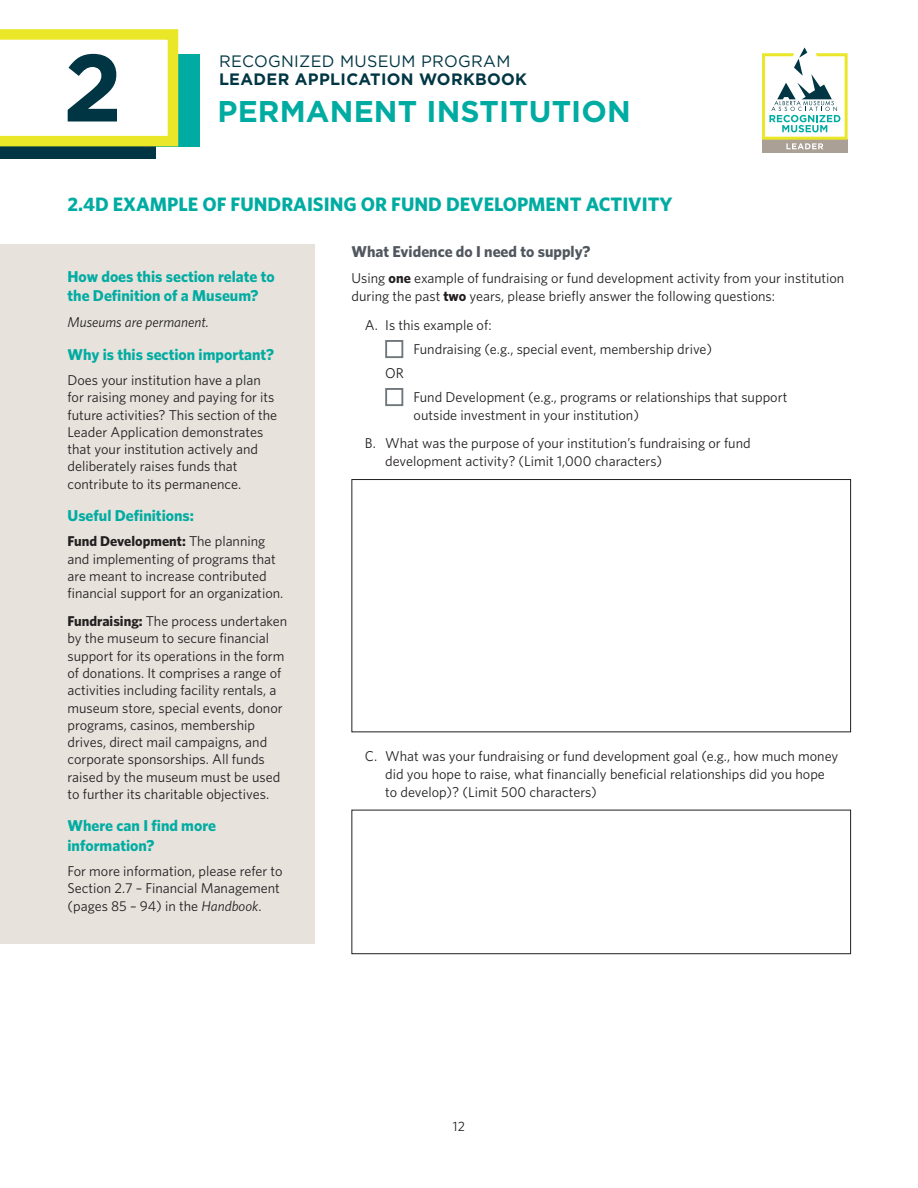
<style>
.page{position:relative;width:918px;height:1188px;background:#fff}
.page>*{position:absolute;margin:0;border:0;box-sizing:border-box;transform-origin:0 0}
.t1{font:700 95.25px "Gotham";color:#003644}
.t2{font:700 30px "Gotham";letter-spacing:.005em;color:#00aca2}
.t3{font:700 19.5px "Whitney";color:#00aca2}
.t4{font:700 16.5px "Gotham";letter-spacing:.02em;color:#003644}
.t5{font:16.5px "Gotham";letter-spacing:.02em;color:#003644}
.t6{font:700 15.75px/19.5px "Whitney";color:#00aca2}
.t7{font:700 15.75px "Whitney";color:#50575e}
.t8{font:14.25px/17.2px "Whitney";color:#231f20}
.t9{font:italic 14.25px "Whitney";color:#231f20}
.t10{font:13.5px "Whitney";color:#231f20}
.s1{font-weight:700}
.s2{font-style:italic}
</style>
<div class="page">
<div style="left:50px;top:54px;width:150px;height:92px;background:#00aca2"></div>
<div style="left:0;top:51px;width:156px;height:108px;background:#003644"></div>
<svg style="left:0;top:29px;width:183px;height:118px;background:#f3f7cc"></svg>
<div style="left:762px;top:140px;width:86px;height:13px;background:#aba095"></div>
<svg style="left:762px;top:47px;width:86px;height:102px"></svg>
<div style="left:385px;top:340px;width:18px;height:18px;background:#fff;border:2px solid #6f767c"></div>
<div style="left:385px;top:388px;width:18px;height:18px;background:#fff;border:2px solid #6f767c"></div>
<div style="left:351px;top:479px;width:500px;height:253px;border:1px solid #231f20"></div>
<div style="left:351px;top:810px;width:500px;height:144px;border:1px solid #231f20"></div>
<div style="left:0;top:244px;width:315px;height:699px;background:#e7e2dc"></div>
<h1 class="t1" style="left:63px;top:33px;width:61px">2</h1>
<p class="t5" style="left:219px;top:52px;width:293px">RECOGNIZED MUSEUM PROGRAM</p>
<p class="t4" style="left:219px;top:70px;width:310px">LEADER APPLICATION WORKBOOK</p>
<h2 class="t2" style="left:218px;top:94px;width:415px">PERMANENT INSTITUTION</h2>
<h3 class="t3" style="left:68px;top:193px;width:607px">2.4D EXAMPLE OF FUNDRAISING OR FUND DEVELOPMENT ACTIVITY</h3>
<p class="t6" style="left:68px;top:266px;width:209px">How does this section relate to the Definition of a Museum?</p>
<p class="t9" style="left:68px;top:314px;width:143px">Museums are permanent.</p>
<p class="t6" style="left:68px;top:344px;width:208px">Why is this section important?</p>
<p class="t8" style="left:68px;top:371px;width:211px">Does your institution have a plan for raising money and paying for its future activities? This section of the Leader Application demonstrates that your institution actively and deliberately raises funds that contribute to its permanence.</p>
<p class="t6" style="left:68px;top:505px;width:128px">Useful Definitions:</p>
<p class="t8" style="left:68px;top:533px;width:217px"><span class="s1">Fund Development:</span> The planning and implementing of programs that are meant to increase contributed financial support for an organization.</p>
<p class="t8" style="left:68px;top:612px;width:221px"><span class="s1">Fundraising:</span> The process undertaken by the museum to secure financial support for its operations in the form of donations. It comprises a range of activities including facility rentals, a museum store, special events, donor programs, casinos, membership drives, direct mail campaigns, and corporate sponsorships. All funds raised by the museum must be used to further its charitable objectives.</p>
<p class="t6" style="left:68px;top:815px;width:150px">Where can I find more information?</p>
<p class="t8" style="left:68px;top:862px;width:217px">For more information, please refer to<br>Section 2.7 – Financial Management (pages 85 – 94) in the <span class="s2">Handbook</span>.</p>
<p class="t7" style="left:351px;top:242px;width:240px">What Evidence do I need to supply?</p>
<p class="t8" style="left:351px;top:269px;width:494px;line-height:18px">Using <span class="s1">one</span> example of fundraising or fund development activity from your institution during the past <span class="s1">two</span> years, please briefly answer the following questions:</p>
<p class="t8" style="left:365px;top:316px;width:128px">A. Is this example of:</p>
<p class="t8" style="left:414px;top:340px;width:300px">Fundraising (e.g., special event, membership drive)</p>
<p class="t8" style="left:385px;top:364px;width:20px">OR</p>
<p class="t8" style="left:414px;top:388px;width:375px">Fund Development (e.g., programs or relationships that support</p>
<p class="t8" style="left:365px;top:400px;width:387px;line-height:28.8px;text-indent:49px">outside investment in your institution)<br>B. What was the purpose of your institution’s fundraising or fund</p>
<p class="t8" style="left:385px;top:452px;width:278px">development activity? (Limit 1,000 characters)</p>
<p class="t8" style="left:385px;top:747px;width:455px;line-height:18px;text-indent:-20px">C. What was your fundraising or fund development goal (e.g., how much money did you hope to raise, what financially beneficial relationships did you hope to develop)? (Limit 500 characters)</p>
<p class="t10" style="left:453px;top:1119px;width:14px">12</p>
</div>
